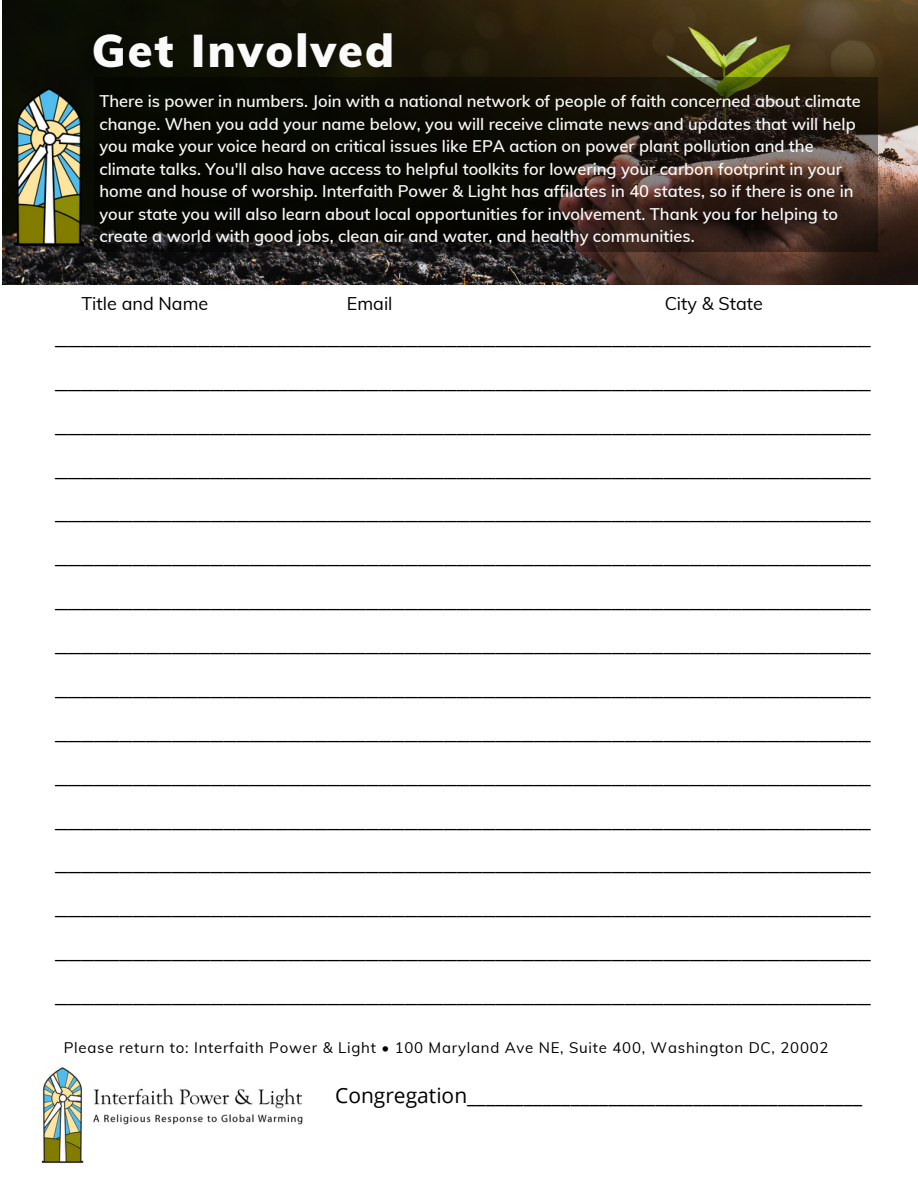
<style>
.page{position:relative;width:918px;height:1188px;background:#fff}
.page>*{position:absolute;margin:0;border:0;box-sizing:border-box;transform-origin:0 0}
.t1{font:900 45px "Muli";letter-spacing:.05em;color:#fafafa}
.t2{font:300 31.5px/43.8px "Open Sans";color:#000;text-align:justify}
.t3{font:21px "Open Sans";color:#000}
.t4{font:18px "Muli";color:#000}
.t5{font:600 16.5px/22.5px "Muli";color:#fafafa}
.t6{font:15px "Muli";letter-spacing:.05em;color:#000}
</style>
<div class="page">
<img style="left:41px;top:1067px;width:262px;height:97px">
<img style="left:2px;top:0;width:916px;height:285px">
<svg style="left:96px;top:77px;width:782px;height:175px;background:#17120b"></svg>
<img style="left:2px;top:73px;width:94px;height:187px">
<p class="t1" style="left:92px;top:22px;width:304px">Get Involved</p>
<p class="t5" style="left:99px;top:90px;width:763px">There is power in numbers. Join with a national network of people of faith concerned about climate change. When you add your name below, you will receive climate news and updates that will help you make your voice heard on critical issues like EPA action on power plant pollution and the climate talks. You'll also have access to helpful toolkits for lowering your carbon footprint in your home and house of worship. Interfaith Power &amp; Light has affilates in 40 states, so if there is one in your state you will also learn about local opportunities for involvement. Thank you for helping to create a world with good jobs, clean air and water, and healthy communities.</p>
<p class="t4" style="left:81px;top:292px;width:128px">Title and Name</p>
<p class="t4" style="left:347px;top:292px;width:47px">Email</p>
<p class="t4" style="left:665px;top:292px;width:100px">City &amp; State</p>
<p class="t2" style="left:55px;top:309px;width:817px">_______________________________________________________________ _______________________________________________________________ _______________________________________________________________ _______________________________________________________________ _______________________________________________________________ _______________________________________________________________ _______________________________________________________________ _______________________________________________________________ _______________________________________________________________ _______________________________________________________________ _______________________________________________________________ _______________________________________________________________ _______________________________________________________________ _______________________________________________________________ _______________________________________________________________ _______________________________________________________________</p>
<p class="t6" style="left:64px;top:1038px;width:766px">Please return to: Interfaith Power &amp; Light • 100 Maryland Ave NE, Suite 400, Washington DC, 20002</p>
<p class="t3" style="left:335px;top:1081px;width:529px">Congregation__________________________________________</p>
</div>
